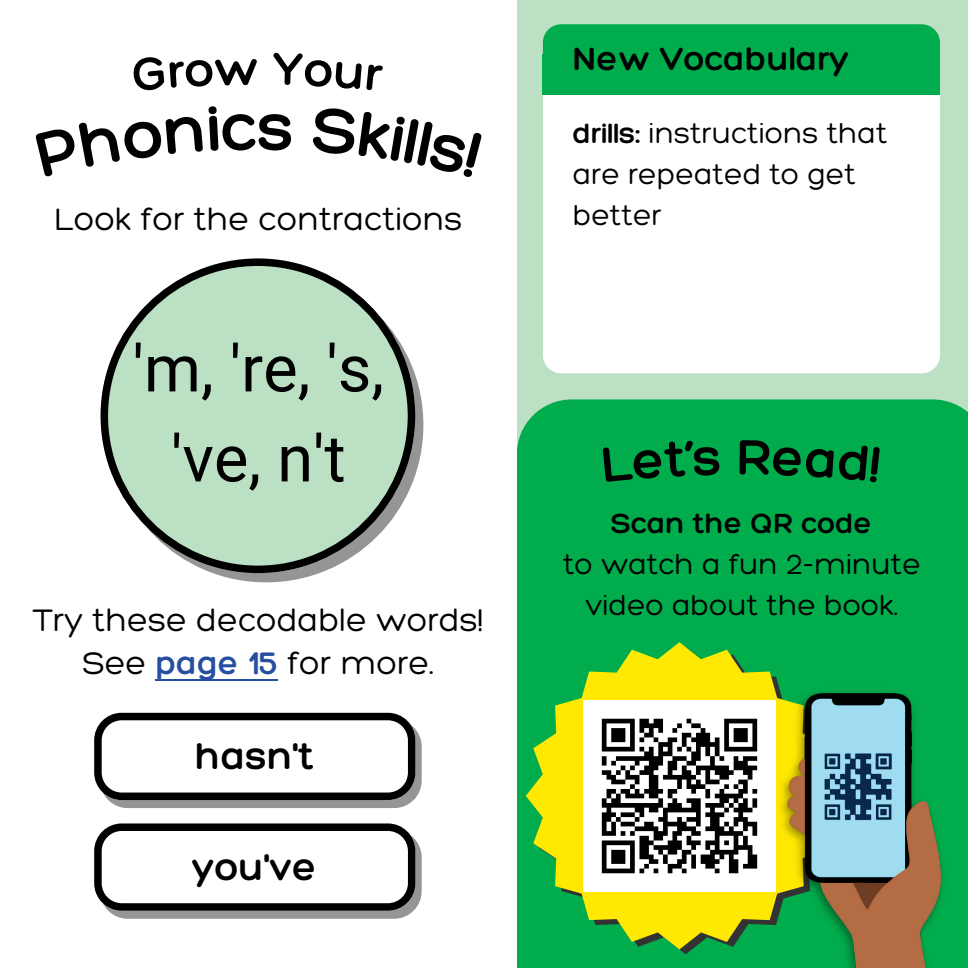
<style>
.page{position:relative;width:968px;height:968px;background:#fff}
.page>*{position:absolute;margin:0;border:0;box-sizing:border-box;transform-origin:0 0}
.t1{font:65px/90px "Roboto";color:#000;text-align:center}
.t2{font:300 40px "Hero";color:#000}
.t3{font:300 35px "Hero";letter-spacing:.065em;color:#000}
.t4{font:300 33.75px/43.2px "Hero";color:#000;text-align:center}
.t5{font:300 30px/41.2px "Hero";color:#000}
.s1{color:#264fa2}
.s2{font-style:inherit}
</style>
<div class="page">
<div style="left:517px;top:0;width:451px;height:968px;background:#bce0c4"></div>
<div style="left:517px;top:399px;width:451px;height:569px;background:#00ac4c"></div>
<div style="left:543px;top:95px;width:396px;height:278px;background:#fff"></div>
<div style="left:543px;top:24px;width:396px;height:31px;background:#00ac4c"></div>
<div style="left:100px;top:719px;width:321px;height:89px;background:#959595;border-radius:27px"></div>
<div style="left:100px;top:829px;width:321px;height:89px;background:#959595;border-radius:27px"></div>
<div style="left:543px;top:55px;width:397px;height:40px;background:#00ac4c"></div>
<svg style="left:101px;top:258px;width:314px;height:315px"></svg>
<hr style="left:156px;top:679px;width:122px;height:2px;background:#264fa2">
<svg style="left:526px;top:642px;width:307px;height:307px;background:#8ac925"></svg>
<img style="left:583px;top:700px;width:190px;height:191px">
<img style="left:773px;top:672px;width:177px;height:296px">
<svg style="left:94px;top:712px;width:321px;height:88px;background:#cbcbcb"></svg>
<svg style="left:94px;top:823px;width:321px;height:87px;background:#cdcdcd"></svg>
<div style="left:602px;top:440px;width:117px;height:42px;background:#00ac4c"></div>
<div style="left:739px;top:440px;width:141px;height:42px;background:#00ac4c"></div>
<p class="t4" style="left:54px;top:197px;width:410px">Look for the contractions</p>
<p class="t1" style="left:133px;top:324px;width:253px">'m, 're, 's, 've, n't</p>
<p class="t4" style="left:33px;top:597px;width:452px">Try these decodable words!<br>See <span class="s1">page 15</span> for more.</p>
<p class="t2" style="left:195px;top:731px;width:121px">hasn't</p>
<p class="t2" style="left:192px;top:842px;width:126px">you've</p>
<h2 class="t3" style="left:573px;top:37px;width:265px">New Vocabulary</h2>
<p class="t5" style="left:573px;top:111px;width:316px"><span class="s2">drills:</span> instructions that</p>
<p class="t5" style="left:573px;top:153px;width:285px">are repeated to get better</p>
<p class="t5" style="left:563px;top:501px;width:359px;text-align:center"><span class="s2">Scan the QR code<br></span>to watch a fun 2-minute video about the book.</p>
</div>
